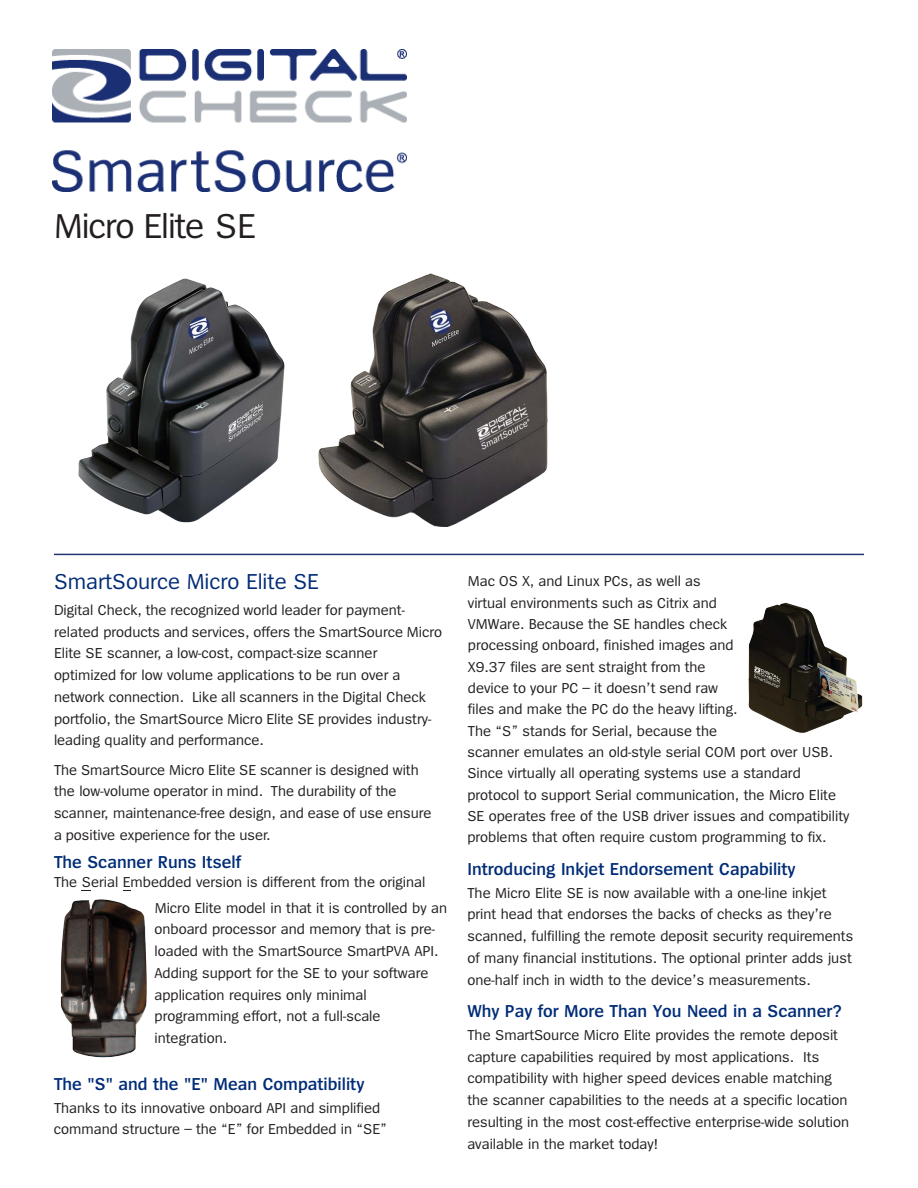
<style>
.page{position:relative;width:918px;height:1188px;background:#fff}
.page>*{position:absolute;margin:0;border:0;box-sizing:border-box;transform-origin:0 0}
.t1{font:36px "Spiegel";letter-spacing:-.03em;color:#231f20}
.t2{font:22.5px "Spiegel";color:#002c77}
.t3{font:600 18px "Spiegel";color:#002c77}
.t4{font:15px/21.8px "Spiegel";color:#231f20}
</style>
<div class="page">
<img style="left:318px;top:274px;width:229px;height:252px">
<hr style="left:54px;top:554px;width:810px;height:1px;background:#233471">
<img style="left:748px;top:602px;width:115px;height:131px">
<img style="left:61px;top:900px;width:86px;height:157px">
<img style="left:78px;top:278px;width:207px;height:245px">
<img style="left:53px;top:50px;width:353px;height:142px">
<h1 class="t1" style="left:54px;top:208px;width:203px">Micro Elite SE</h1>
<h2 class="t2" style="left:54px;top:570px;width:266px">SmartSource Micro Elite SE</h2>
<p class="t4" style="left:54px;top:600px;width:390px">Digital Check, the recognized world leader for payment&shy;related products and services, offers the SmartSource Micro Elite SE scanner, a low-cost, compact-size scanner optimized for low volume applications to be run over a network connection. Like all scanners in the Digital Check portfolio, the SmartSource Micro Elite SE provides industry&shy;leading quality and performance.</p>
<p class="t4" style="left:54px;top:759px;width:379px">The SmartSource Micro Elite SE scanner is designed with the low-volume operator in mind. The durability of the scanner, maintenance-free design, and ease of use ensure a positive experience for the user.</p>
<p class="t3" style="left:54px;top:853px;width:189px">The Scanner Runs Itself</p>
<p class="t4" style="left:155px;top:870px;width:294px;line-height:25.7px;text-indent:-101px">The Serial Embedded version is different from the original<br>Micro Elite model in that it is controlled by an</p>
<p class="t4" style="left:155px;top:919px;width:286px">onboard processor and memory that is pre&shy;loaded with the SmartSource SmartPVA API.<br>Adding support for the SE to your software application requires only minimal programming effort, not a full-scale integration.</p>
<p class="t3" style="left:54px;top:1075px;width:312px">The "S" and the "E" Mean Compatibility</p>
<p class="t4" style="left:54px;top:1097px;width:335px">Thanks to its innovative onboard API and simplified command structure – the “E” for Embedded in “SE”</p>
<p class="t4" style="left:467px;top:571px;width:384px;line-height:21.3px">Mac OS X, and Linux PCs, as well as<br>virtual environments such as Citrix and<br>VMWare. Because the SE handles check<br>processing onboard, finished images and<br>X9.37 files are sent straight from the<br>device to your PC – it doesn’t send raw<br>files and make the PC do the heavy lifting.<br>The “S” stands for Serial, because the<br>scanner emulates an old-style serial COM port over USB.<br>Since virtually all operating systems use a standard protocol to support Serial communication, the Micro Elite SE operates free of the USB driver issues and compatibility problems that often require custom programming to fix.</p>
<p class="t3" style="left:467px;top:860px;width:330px">Introducing Inkjet Endorsement Capability</p>
<p class="t4" style="left:467px;top:882px;width:387px">The Micro Elite SE is now available with a one-line inkjet print head that endorses the backs of checks as they’re scanned, fulfilling the remote deposit security requirements of many financial institutions. The optional printer adds just one-half inch in width to the device’s measurements.</p>
<p class="t3" style="left:467px;top:1002px;width:376px">Why Pay for More Than You Need in a Scanner?</p>
<p class="t4" style="left:467px;top:1025px;width:383px">The SmartSource Micro Elite provides the remote deposit capture capabilities required by most applications. Its compatibility with higher speed devices enable matching the scanner capabilities to the needs at a specific location resulting in the most cost-effective enterprise-wide solution available in the market today!</p>
</div>
